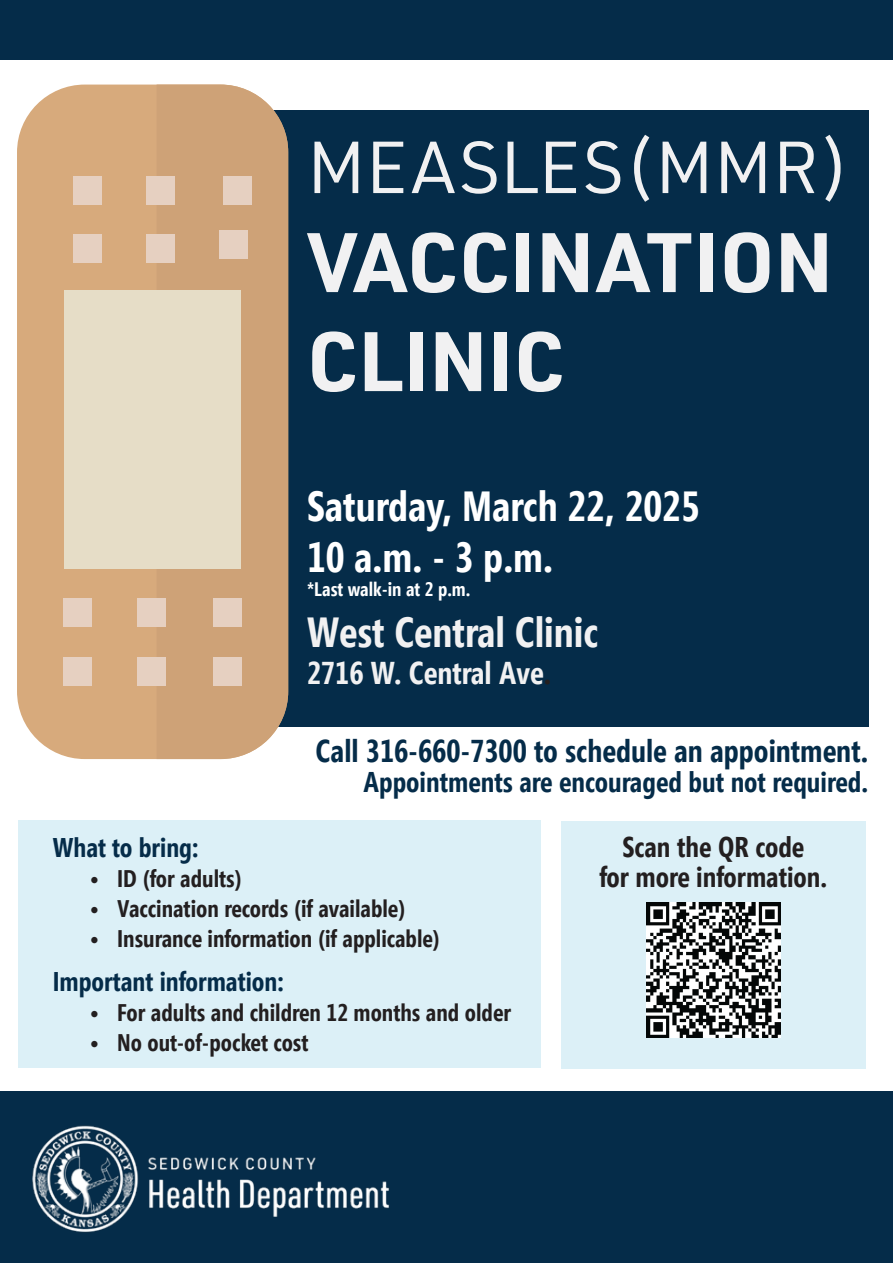
<style>
.page{position:relative;width:893px;height:1263px;background:#fff}
.page>*{position:absolute;margin:0;border:0;box-sizing:border-box;transform-origin:0 0}
.t1{font:700 82.5px/99px "URWDIN";color:#f1f1f2}
.t2{font:72px "URWDIN";color:#f1f1f2}
.t3{font:700 42px "Segoe Condensed";color:#fff}
.t4{font:700 42px "Segoe Condensed";color:#f1f1f2}
.t5{font:700 31.5px "Segoe Condensed";color:#052c49}
.t6{font:700 31.5px "Segoe Condensed";color:#f1f1f2}
.t7{font:700 28.5px "Segoe Condensed";color:#052c49}
.t8{font:700 28.5px/30px "Segoe Condensed";color:#231f20;text-align:center}
.t9{font:700 27px "Segoe Condensed";color:#052c49}
.t10{font:700 24px "Segoe Condensed";color:#231f20}
.t11{font:700 19.5px "Segoe Condensed";color:#fff}
.s1{color:#231f20}
</style>
<div class="page">
<div style="left:561px;top:821px;width:305px;height:247px;background:#dcf0f7"></div>
<div style="left:92px;top:110px;width:777px;height:616px;background:#052c49"></div>
<div style="left:0;top:1092px;width:893px;height:171px;background:#052c49"></div>
<div style="left:17px;top:85px;width:271px;height:674px;background:#d7aa7c;border-radius:68px"></div>
<div style="left:73px;top:176px;width:28px;height:29px;background:#e6d0c1"></div>
<div style="left:146px;top:176px;width:29px;height:29px;background:#e6d0c1"></div>
<div style="left:223px;top:176px;width:29px;height:29px;background:#e6d0c1"></div>
<div style="left:73px;top:234px;width:28px;height:29px;background:#e6d0c1"></div>
<div style="left:146px;top:234px;width:29px;height:29px;background:#e6d0c1"></div>
<div style="left:219px;top:230px;width:28px;height:29px;background:#e6d0c1"></div>
<div style="left:63px;top:598px;width:29px;height:29px;background:#e6d0c1"></div>
<div style="left:137px;top:598px;width:29px;height:29px;background:#e6d0c1"></div>
<div style="left:213px;top:598px;width:29px;height:29px;background:#e6d0c1"></div>
<div style="left:63px;top:657px;width:29px;height:28px;background:#e6d0c1"></div>
<div style="left:137px;top:657px;width:29px;height:28px;background:#e6d0c1"></div>
<div style="left:213px;top:657px;width:29px;height:28px;background:#e6d0c1"></div>
<div style="left:65px;top:291px;width:176px;height:278px;background:#e6ddc7"></div>
<img style="left:32px;top:1125px;width:357px;height:107px">
<div style="left:18px;top:820px;width:523px;height:248px;background:#dcf0f7"></div>
<img style="left:646px;top:903px;width:135px;height:134px">
<div style="left:0;top:0;width:893px;height:59px;background:#052c49"></div>
<h2 class="t2" style="left:307px;top:120px;width:545px">MEASLES(MMR)</h2>
<h1 class="t1" style="left:307px;top:210px;width:528px">VACCINATION<br>CLINIC</h1>
<h3 class="t3" style="left:307px;top:480px;width:394px">Saturday, March 22, 2025</h3>
<h3 class="t3" style="left:307px;top:532px;width:248px">10 a.m. - 3 p.m.</h3>
<p class="t11" style="left:307px;top:577px;width:165px">*Last walk-in at 2 p.m.</p>
<h3 class="t4" style="left:307px;top:606px;width:293px">West Central Clinic</h3>
<h3 class="t6" style="left:307px;top:654px;width:246px">2716 W. Central Ave<span class="s1">.</span></h3>
<h3 class="t5" style="left:316px;top:731px;width:554px">Call 316-660-7300 to schedule an appointment.</h3>
<p class="t7" style="left:363px;top:764px;width:506px">Appointments are encouraged but not required.</p>
<p class="t8" style="left:599px;top:832px;width:229px">Scan the QR code<br>for more information.</p>
<p class="t9" style="left:53px;top:830px;width:147px">What to bring:</p>
<p class="t10" style="left:90px;top:864px;width:153px">• ID (for adults)</p>
<p class="t10" style="left:90px;top:894px;width:317px">• Vaccination records (if available)</p>
<p class="t10" style="left:90px;top:924px;width:352px">• Insurance information (if applicable)</p>
<p class="t9" style="left:53px;top:964px;width:233px">Important information:</p>
<p class="t10" style="left:90px;top:997px;width:422px">• For adults and children 12 months and older</p>
<p class="t10" style="left:90px;top:1027px;width:220px">• No out-of-pocket cost</p>
</div>
